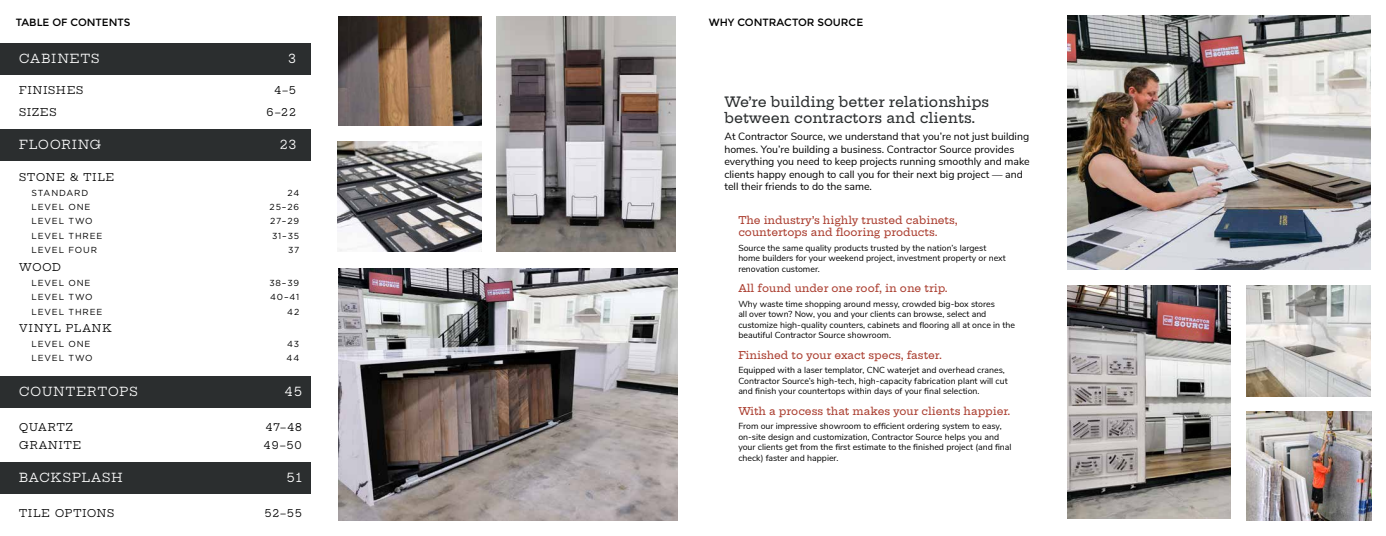
<style>
.page{position:relative;width:1386px;height:536px;background:#fff}
.page>*{position:absolute;margin:0;border:0;box-sizing:border-box;transform-origin:0 0}
.t1{font:200 14px/16.8px "Hepta Slab";color:#2b2e2f}
.t2{font:200 12.25px "Hepta Slab";letter-spacing:.095em;color:#fff}
.t3{font:10.5px/12.6px "Nunito Sans";color:#000}
.t4{font:200 10.5px/12.6px "Hepta Slab";color:#ab3f31}
.t5{font:200 10.5px "Hepta Slab";letter-spacing:.1em;color:#000}
.t6{font:10.5px "Montserrat";color:#000}
.t7{font:8.75px/10.5px "Nunito Sans";color:#000}
.t8{font:8.75px "Gotham";letter-spacing:.1em;color:#000}
</style>
<div class="page">
<img style="left:496px;top:16px;width:179px;height:236px">
<img style="left:339px;top:268px;width:338px;height:252px">
<img style="left:338px;top:142px;width:143px;height:110px">
<img style="left:339px;top:16px;width:142px;height:109px">
<img style="left:1068px;top:285px;width:162px;height:233px">
<img style="left:1246px;top:285px;width:124px;height:111px">
<img style="left:1068px;top:15px;width:302px;height:255px">
<img style="left:1247px;top:411px;width:125px;height:109px">
<div style="left:0;top:43px;width:311px;height:31px;background:#2b2e2f"></div>
<div style="left:0;top:129px;width:311px;height:32px;background:#2b2e2f"></div>
<div style="left:0;top:375px;width:311px;height:32px;background:#2b2e2f"></div>
<div style="left:0;top:462px;width:311px;height:31px;background:#2b2e2f"></div>
<p class="t6" style="left:16px;top:16px;width:116px">TABLE OF CONTENTS</p>
<p class="t6" style="left:709px;top:16px;width:156px">WHY CONTRACTOR SOURCE</p>
<h2 class="t2" style="left:19px;top:48px;width:82px">CABINETS</h2>
<h2 class="t2" style="left:289px;top:48px;width:9px">3</h2>
<p class="t5" style="left:19px;top:82px;width:66px">FINISHES</p>
<p class="t5" style="left:274px;top:82px;width:23px">4–5</p>
<p class="t5" style="left:19px;top:103px;width:39px">SIZES</p>
<p class="t5" style="left:267px;top:103px;width:31px">6–22</p>
<h2 class="t2" style="left:19px;top:134px;width:83px">FLOORING</h2>
<h2 class="t2" style="left:280px;top:134px;width:18px">23</h2>
<p class="t5" style="left:19px;top:168px;width:96px">STONE &amp; TILE</p>
<p class="t8" style="left:32px;top:187px;width:58px">STANDARD</p>
<p class="t8" style="left:287px;top:187px;width:13px">24</p>
<p class="t8" style="left:32px;top:201px;width:60px">LEVEL ONE</p>
<p class="t8" style="left:270px;top:201px;width:31px">25–26</p>
<p class="t8" style="left:32px;top:216px;width:63px">LEVEL TWO</p>
<p class="t8" style="left:270px;top:216px;width:31px">27–29</p>
<p class="t8" style="left:32px;top:230px;width:72px">LEVEL THREE</p>
<p class="t8" style="left:272px;top:230px;width:29px">31–35</p>
<p class="t8" style="left:31px;top:244px;width:67px">LEVEL FOUR</p>
<p class="t8" style="left:288px;top:244px;width:13px">37</p>
<p class="t5" style="left:19px;top:258px;width:43px">WOOD</p>
<p class="t8" style="left:32px;top:277px;width:60px">LEVEL ONE</p>
<p class="t8" style="left:269px;top:277px;width:31px">38–39</p>
<p class="t8" style="left:32px;top:291px;width:63px">LEVEL TWO</p>
<p class="t8" style="left:270px;top:291px;width:31px">40–41</p>
<p class="t8" style="left:32px;top:306px;width:72px">LEVEL THREE</p>
<p class="t8" style="left:287px;top:306px;width:13px">42</p>
<p class="t5" style="left:19px;top:319px;width:94px">VINYL PLANK</p>
<p class="t8" style="left:32px;top:338px;width:60px">LEVEL ONE</p>
<p class="t8" style="left:287px;top:338px;width:14px">43</p>
<p class="t8" style="left:32px;top:352px;width:63px">LEVEL TWO</p>
<p class="t8" style="left:287px;top:352px;width:14px">44</p>
<h2 class="t2" style="left:19px;top:381px;width:120px">COUNTERTOPS</h2>
<h2 class="t2" style="left:285px;top:381px;width:19px">45</h2>
<p class="t5" style="left:19px;top:418px;width:55px">QUARTZ</p>
<p class="t5" style="left:266px;top:418px;width:38px">47–48</p>
<p class="t5" style="left:19px;top:436px;width:63px">GRANITE</p>
<p class="t5" style="left:264px;top:436px;width:39px">49–50</p>
<h2 class="t2" style="left:19px;top:467px;width:105px">BACKSPLASH</h2>
<h2 class="t2" style="left:286px;top:467px;width:17px">51</h2>
<p class="t5" style="left:19px;top:504px;width:96px">TILE OPTIONS</p>
<p class="t5" style="left:265px;top:504px;width:39px">52–55</p>
<h1 class="t1" style="left:724px;top:91px;width:266px">We’re building better relationships between contractors and clients.</h1>
<p class="t3" style="left:724px;top:129px;width:307px">At Contractor Source, we understand that you’re not just building homes. You’re building a business. Contractor Source provides everything you need to keep projects running smoothly and make clients happy enough to call you for their next big project — and tell their friends to do the same.</p>
<p class="t4" style="left:738px;top:212px;width:221px">The industry’s highly trusted cabinets, countertops and flooring products.</p>
<p class="t7" style="left:738px;top:242px;width:269px">Source the same quality products trusted by the nation’s largest home builders for your weekend project, investment property or next renovation customer.</p>
<p class="t4" style="left:738px;top:281px;width:211px">All found under one roof, in one trip.</p>
<p class="t7" style="left:738px;top:298px;width:278px">Why waste time shopping around messy, crowded big-box stores<br>all over town? Now, you and your clients can browse, select and customize high-quality counters, cabinets and flooring all at once in the beautiful Contractor Source showroom.</p>
<p class="t4" style="left:738px;top:347px;width:205px">Finished to your exact specs, faster.</p>
<p class="t7" style="left:738px;top:364px;width:271px">Equipped with a laser templator, CNC waterjet and overhead cranes,<br>Contractor Source’s high-tech, high-capacity fabrication plant will cut and finish your countertops within days of your final selection.</p>
<p class="t4" style="left:738px;top:403px;width:274px">With a process that makes your clients happier.</p>
<p class="t7" style="left:738px;top:420px;width:275px">From our impressive showroom to efficient ordering system to easy, on-site design and customization, Contractor Source helps you and your clients get from the first estimate to the finished project (and final check) faster and happier.</p>
</div>
